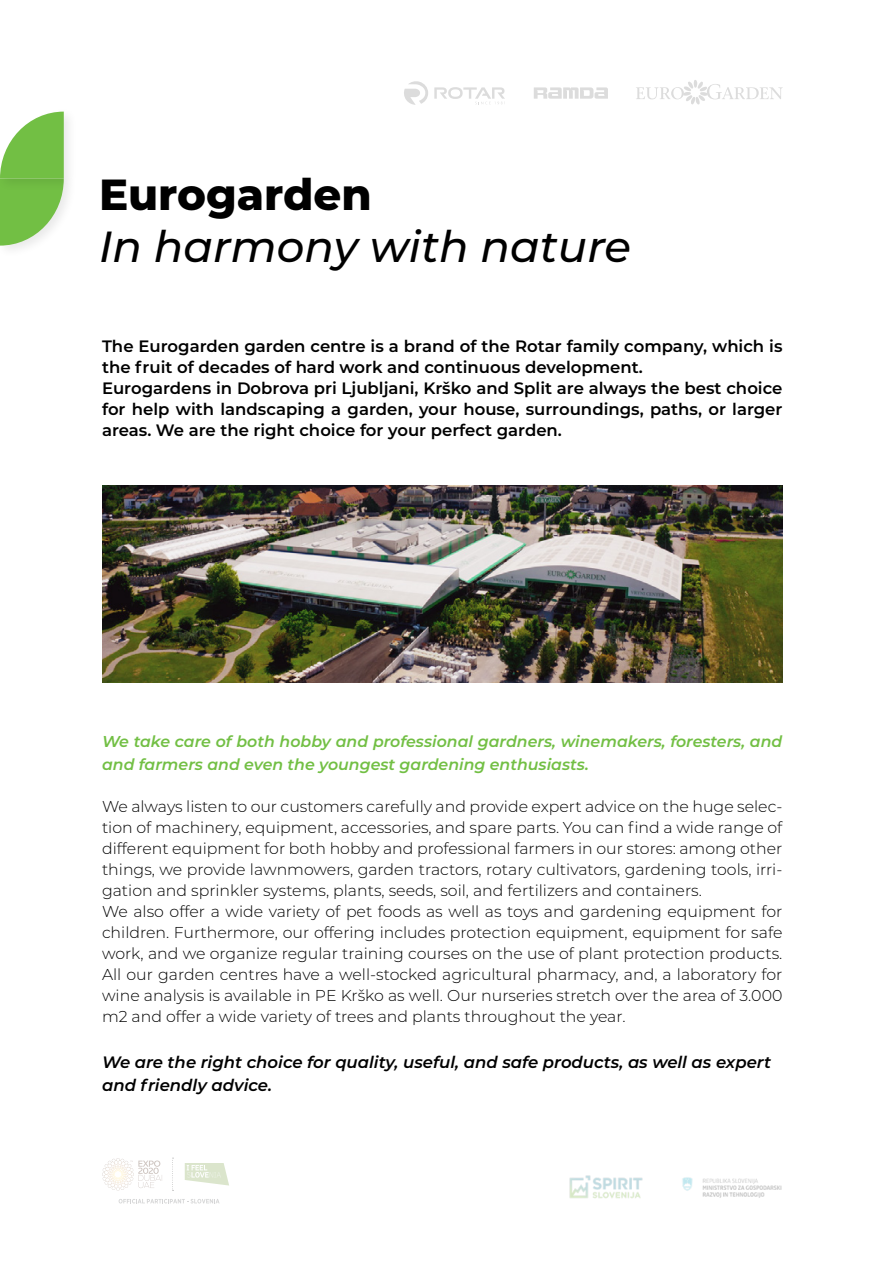
<style>
.page{position:relative;width:893px;height:1263px;background:#fff}
.page>*{position:absolute;margin:0;border:0;box-sizing:border-box;transform-origin:0 0}
.t1{font:italic 500 43.5px "Montserrat";color:#000}
.t2{font:800 43.5px "Montserrat";color:#000}
.t3{font:600 16.5px/21px "Montserrat";color:#000}
.t4{font:italic 600 16.5px/22.5px "Montserrat";color:#000}
.t5{font:300 15.75px/21px "Montserrat";color:#000}
.t6{font:italic 600 15.75px/22.5px "Montserrat";color:#72bf44}
</style>
<div class="page">
<svg style="left:404px;top:81px;width:24px;height:24px"></svg>
<svg style="left:434px;top:87px;width:71px;height:18px"></svg>
<svg style="left:534px;top:87px;width:74px;height:12px"></svg>
<svg style="left:119px;top:1199px;width:100px;height:4px"></svg>
<svg style="left:102px;top:1158px;width:60px;height:32px"></svg>
<svg style="left:185px;top:1163px;width:44px;height:22px"></svg>
<svg style="left:172px;top:1158px;width:2px;height:33px"></svg>
<img style="left:569px;top:1175px;width:213px;height:24px">
<svg style="left:636px;top:80px;width:147px;height:25px"></svg>
<img style="left:102px;top:486px;width:680px;height:196px">
<div style="left:0;top:107px;width:78px;height:85px;background:#000;opacity:.09"></div>
<svg style="left:0;top:112px;width:64px;height:134px"></svg>
<h1 class="t2" style="left:99px;top:163px;width:274px">Eurogarden</h1>
<h1 class="t1" style="left:99px;top:217px;width:534px">In harmony with nature</h1>
<p class="t3" style="left:102px;top:335px;width:682px">The Eurogarden garden centre is a brand of the Rotar family company, which is the fruit of decades of hard work and continuous development.<br>Eurogardens in Dobrova pri Ljubljani, Krško and Split are always the best choice for help with landscaping a garden, your house, surroundings, paths, or larger areas. We are the right choice for your perfect garden.</p>
<p class="t6" style="left:102px;top:730px;width:682px">We take care of both hobby and professional gardners, winemakers, foresters, and and farmers and even the youngest gardening enthusiasts.</p>
<p class="t5" style="left:102px;top:795px;width:682px">We always listen to our customers carefully and provide expert advice on the huge selec&shy;tion of machinery, equipment, accessories, and spare parts. You can find a wide range of different equipment for both hobby and professional farmers in our stores: among other things, we provide lawnmowers, garden tractors, rotary cultivators, gardening tools, irri&shy;gation and sprinkler systems, plants, seeds, soil, and fertilizers and containers.<br>We also offer a wide variety of pet foods as well as toys and gardening equipment for children. Furthermore, our offering includes protection equipment, equipment for safe work, and we organize regular training courses on the use of plant protection products.<br>All our garden centres have a well-stocked agricultural pharmacy, and, a laboratory for wine analysis is available in PE Krško as well. Our nurseries stretch over the area of 3.000 m2 and offer a wide variety of trees and plants throughout the year.</p>
<p class="t4" style="left:102px;top:1050px;width:671px">We are the right choice for quality, useful, and safe products, as well as expert and friendly advice.</p>
</div>
